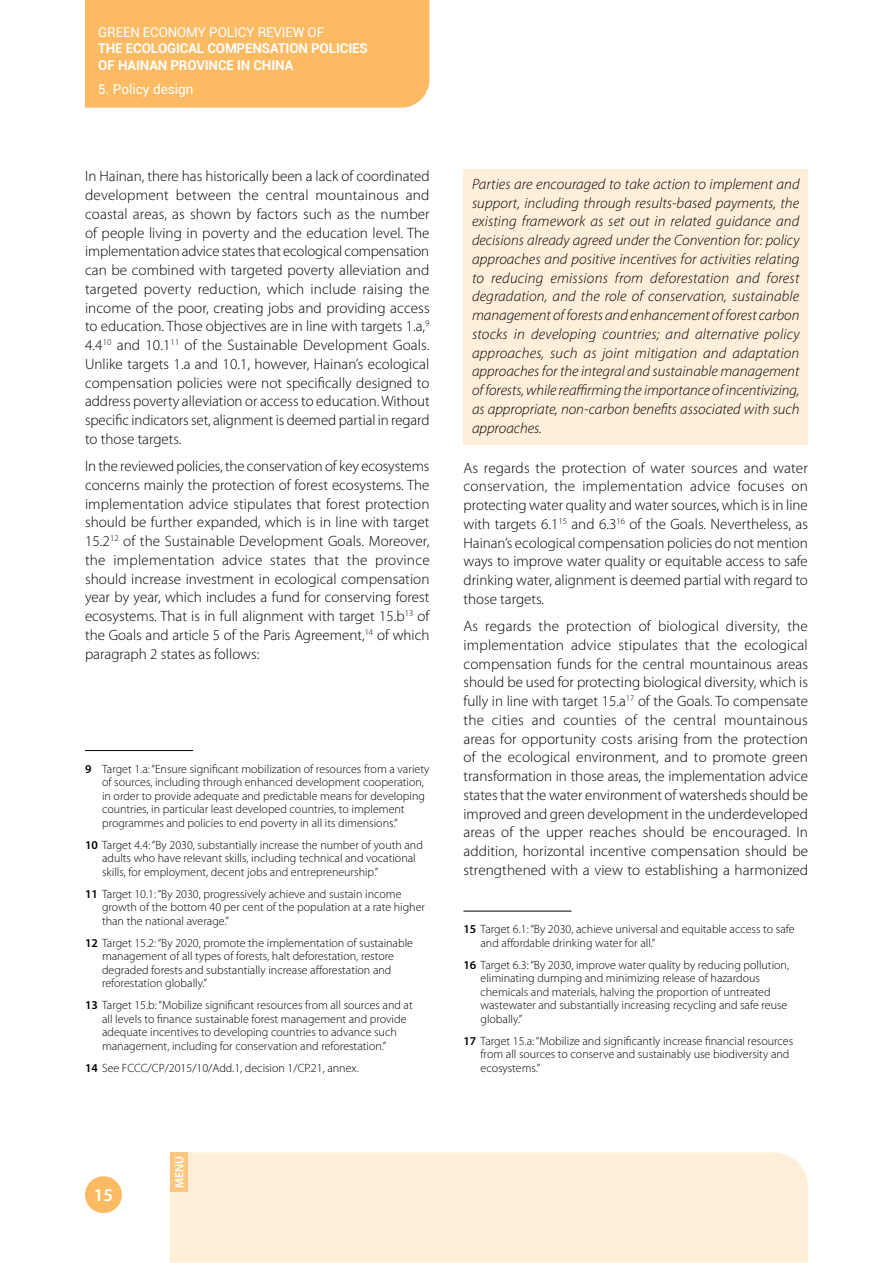
<style>
.page{position:relative;width:893px;height:1263px;background:#fff}
.page>*{position:absolute;margin:0;border:0;box-sizing:border-box;transform-origin:0 0}
.t1{font:600 18px "Myriad Pro";color:#fff}
.t2{font:300 15px/18.8px "Myriad Pro";color:#000;text-align:justify}
.t3{font:italic 300 15px/18.8px "Myriad Pro";color:#000;text-align:justify}
.t4{font:700 13.5px/16.5px "Roboto";letter-spacing:-.01em;color:#fff}
.t5{font:13.5px "Roboto";letter-spacing:-.01em;color:#fff}
.t6{font:300 12px/13.5px "Myriad Pro";color:#000}
.t7{font:600 12px "Myriad Pro";color:#fff}
.s1{font-weight:600}
</style>
<div class="page">
<div style="left:85px;top:0;width:344px;height:108px;background:#fcba63"></div>
<div style="left:85px;top:1176px;width:37px;height:37px;background:#fcba63;border-radius:50%"></div>
<div style="left:170px;top:1152px;width:638px;height:110px;background:#ffeed8"></div>
<div style="left:170px;top:1152px;width:18px;height:40px;background:#fdc780"></div>
<hr style="left:85px;top:750px;width:108px;height:1px;background:#000">
<div style="left:463px;top:169px;width:345px;height:276px;background:#ffeed9"></div>
<hr style="left:463px;top:911px;width:108px;height:1px;background:#000">
<p class="t5" style="left:98px;top:22px;width:227px">GREEN ECONOMY POLICY REVIEW OF</p>
<p class="t4" style="left:98px;top:40px;width:271px">THE ECOLOGICAL COMPENSATION POLICIES<br>OF HAINAN PROVINCE IN CHINA</p>
<p class="t5" style="left:98px;top:80px;width:97px">5. Policy design</p>
<p class="t2" style="left:85px;top:167px;width:346px">In Hainan, there has historically been a lack of coordinated development between the central mountainous and coastal areas, as shown by factors such as the number of people living in poverty and the education level. The implementation advice states that ecological compensation can be combined with targeted poverty alleviation and targeted poverty reduction, which include raising the income of the poor, creating jobs and providing access to education. Those objectives are in line with targets 1.a,<sup>9<br></sup>4.4<sup>10</sup> and 10.1<sup>11</sup> of the Sustainable Development Goals.<br>Unlike targets 1.a and 10.1, however, Hainan’s ecological compensation policies were not specifically designed to address poverty alleviation or access to education. Without specific indicators set, alignment is deemed partial in regard to those targets.</p>
<p class="t2" style="left:85px;top:457px;width:346px">In the reviewed policies, the conservation of key ecosystems concerns mainly the protection of forest ecosystems. The implementation advice stipulates that forest protection should be further expanded, which is in line with target 15.2<sup>12</sup> of the Sustainable Development Goals. Moreover, the implementation advice states that the province should increase investment in ecological compensation year by year, which includes a fund for conserving forest ecosystems. That is in full alignment with target 15.b<sup>13</sup> of the Goals and article 5 of the Paris Agreement,<sup>14</sup> of which paragraph 2 states as follows:</p>
<p class="t6" style="left:102px;top:762px;width:329px;text-indent:-17px"><span class="s1">9</span> Target 1.a: “Ensure significant mobilization of resources from a variety of sources, including through enhanced development cooperation, in order to provide adequate and predictable means for developing countries, in particular least developed countries, to implement programmes and policies to end poverty in all its dimensions.”</p>
<p class="t6" style="left:102px;top:838px;width:322px;text-indent:-17px"><span class="s1">10</span> Target 4.4: “By 2030, substantially increase the number of youth and adults who have relevant skills, including technical and vocational skills, for employment, decent jobs and entrepreneurship.”</p>
<p class="t6" style="left:102px;top:887px;width:325px;text-indent:-17px"><span class="s1">11</span> Target 10.1: “By 2030, progressively achieve and sustain income growth of the bottom 40 per cent of the population at a rate higher than the national average.”</p>
<p class="t6" style="left:102px;top:936px;width:312px;text-indent:-17px"><span class="s1">12</span> Target 15.2: “By 2020, promote the implementation of sustainable management of all types of forests, halt deforestation, restore degraded forests and substantially increase afforestation and reforestation globally.”</p>
<p class="t6" style="left:102px;top:998px;width:312px;text-indent:-17px"><span class="s1">13</span> Target 15.b: “Mobilize significant resources from all sources and at all levels to finance sustainable forest management and provide adequate incentives to developing countries to advance such management, including for conservation and reforestation.”</p>
<p class="t6" style="left:85px;top:1061px;width:275px"><span class="s1">14</span> See FCCC/CP/2015/10/Add.1, decision 1/CP.21, annex.</p>
<p class="t1" style="left:94px;top:1184px;width:21px">15</p>
<p class="t7" style="left:172px;top:1188px;width:34px;rotate:-90deg">MENU</p>
<p class="t3" style="left:472px;top:174px;width:329px">Parties are encouraged to take action to implement and support, including through results-based payments, the existing framework as set out in related guidance and decisions already agreed under the Convention for: policy approaches and positive incentives for activities relating to reducing emissions from deforestation and forest degradation, and the role of conservation, sustainable management of forests and enhancement of forest carbon stocks in developing countries; and alternative policy approaches, such as joint mitigation and adaptation approaches for the integral and sustainable management of forests, while reaffirming the importance of incentivizing, as appropriate, non-carbon benefits associated with such approaches.</p>
<p class="t2" style="left:463px;top:458px;width:346px">As regards the protection of water sources and water conservation, the implementation advice focuses on protecting water quality and water sources, which is in line with targets 6.1<sup>15</sup> and 6.3<sup>16</sup> of the Goals. Nevertheless, as Hainan’s ecological compensation policies do not mention ways to improve water quality or equitable access to safe drinking water, alignment is deemed partial with regard to those targets.</p>
<p class="t2" style="left:463px;top:617px;width:346px">As regards the protection of biological diversity, the implementation advice stipulates that the ecological compensation funds for the central mountainous areas should be used for protecting biological diversity, which is fully in line with target 15.a<sup>17</sup> of the Goals. To compensate the cities and counties of the central mountainous areas for opportunity costs arising from the protection of the ecological environment, and to promote green transformation in those areas, the implementation advice states that the water environment of watersheds should be improved and green development in the underdeveloped areas of the upper reaches should be encouraged. In addition, horizontal incentive compensation should be strengthened with a view to establishing a harmonized</p>
<p class="t6" style="left:480px;top:922px;width:316px;text-indent:-17px"><span class="s1">15</span> Target 6.1: “By 2030, achieve universal and equitable access to safe and affordable drinking water for all.”</p>
<p class="t6" style="left:480px;top:958px;width:310px;text-indent:-17px"><span class="s1">16</span> Target 6.3: “By 2030, improve water quality by reducing pollution, eliminating dumping and minimizing release of hazardous chemicals and materials, halving the proportion of untreated wastewater and substantially increasing recycling and safe reuse globally.”</p>
<p class="t6" style="left:480px;top:1034px;width:314px;text-indent:-17px"><span class="s1">17</span> Target 15.a: “Mobilize and significantly increase financial resources from all sources to conserve and sustainably use biodiversity and ecosystems.”</p>
</div>
